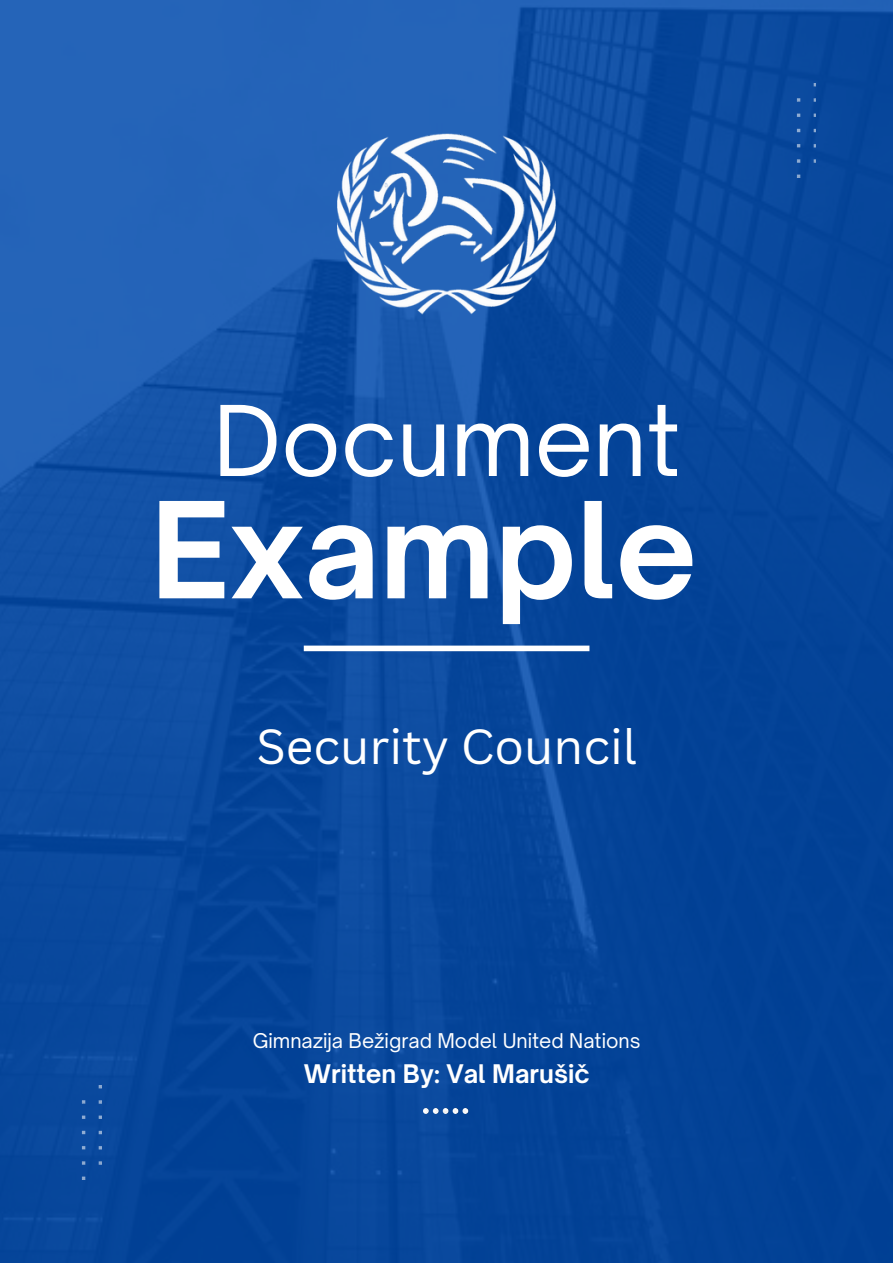
<style>
.page{position:relative;width:893px;height:1264px;background:#fff}
.page>*{position:absolute;margin:0;border:0;box-sizing:border-box;transform-origin:0 0}
.t1{font:700 127.5px "Open Sauce One";color:#fff}
.t2{font:93.15px "Open Sauce One";color:#fff}
.t3{font:48px "Canva Sans";color:#fff}
.t4{font:700 24.6px "Open Sauce One";color:#fff}
.t5{font:19.5px "Open Sauce One";color:#fff}
</style>
<div class="page">
<img style="left:0;top:0;width:892px;height:1262px">
<div style="left:304px;top:645px;width:285px;height:6px;background:#fff"></div>
<img style="left:424px;top:1108px;width:45px;height:5px">
<img style="left:76px;top:1085px;width:25px;height:94px">
<img style="left:791px;top:83px;width:24px;height:95px">
<img style="left:338px;top:116px;width:217px;height:217px">
<h2 class="t2" style="left:213px;top:383px;width:469px">Document</h2>
<h1 class="t1" style="left:151px;top:471px;width:548px">Example</h1>
<h3 class="t3" style="left:256px;top:712px;width:382px">Security Council</h3>
<p class="t5" style="left:253px;top:1028px;width:389px">Gimnazija Bežigrad Model United Nations</p>
<p class="t4" style="left:304px;top:1058px;width:287px">Written By: Val Marušič</p>
</div>
